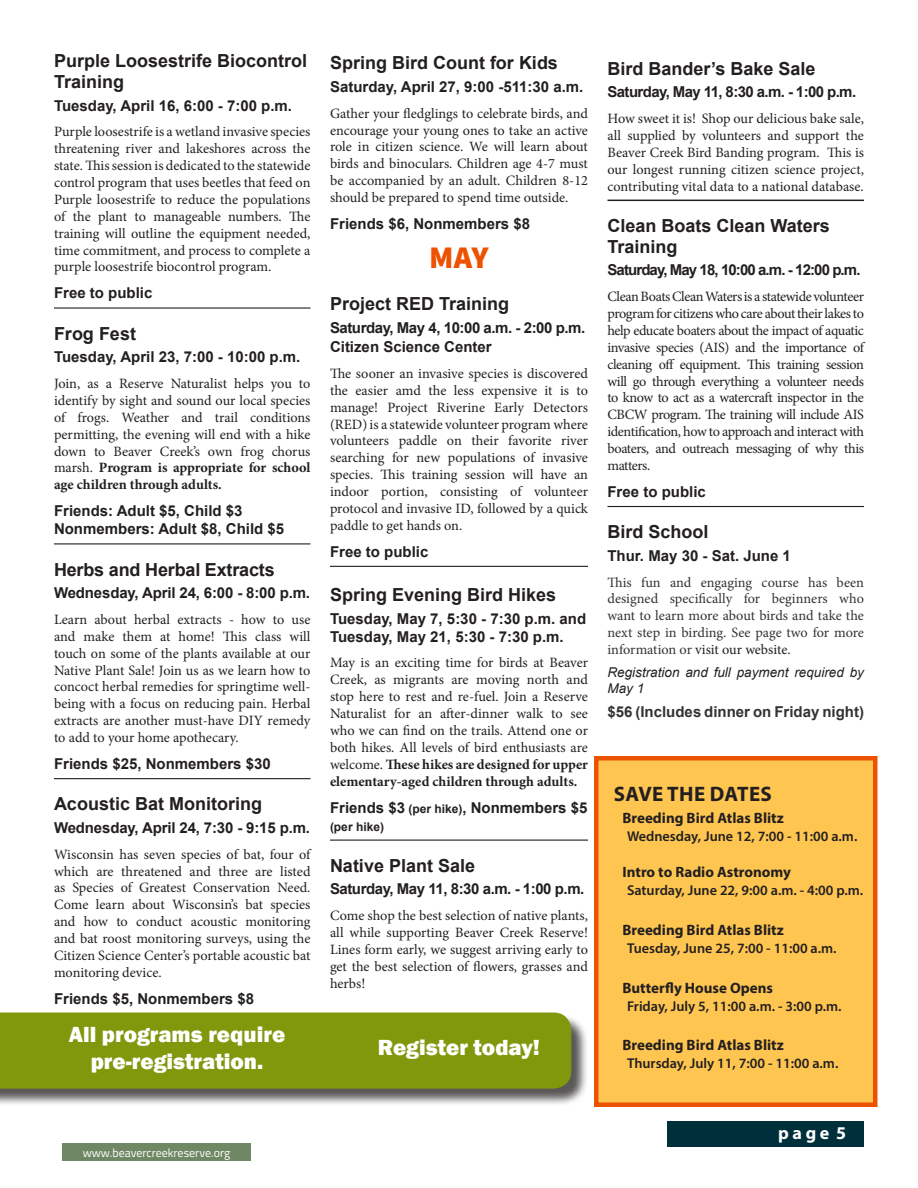
<style>
.page{position:relative;width:918px;height:1188px;background:#fff}
.page>*{position:absolute;margin:0;border:0;box-sizing:border-box;transform-origin:0 0}
.t1{font:900 31.5px "Source Sans Pro";color:#ed5200}
.t2{font:800 22.5px/27px "Franklin Gothic";color:#fff;text-align:center}
.t3{font:700 21px "Myriad Pro";letter-spacing:.02em;color:#231f20}
.t4{font:700 18px/21px "Arial";color:#231f20}
.t5{font:700 18px "Myriad Pro";color:#fff}
.t6{font:700 15px/18px "Arial";color:#231f20}
.t7{font:700 15px "Myriad Pro";color:#231f20}
.t8{font:700 15px "Arial";letter-spacing:-.06em;color:#231f20}
.t9{font:700 15px "Arial";letter-spacing:-.03em;color:#231f20}
.t10{font:700 15px "Arial";letter-spacing:-.04em;color:#231f20}
.t11{font:700 15px "Arial";color:#333}
.t12{font:14.25px/16.8px "Minion Pro";letter-spacing:-.005em;color:#231f20;text-align:justify}
.t13{font:14.25px/16.8px "Minion Pro";letter-spacing:-.005em;color:#333;text-align:justify}
.t14{font:600 14.25px "Myriad Pro";color:#231f20}
.t15{font:italic 13.5px "Arial";color:#222}
.t16{font:italic 13.5px "Arial";color:#231f20}
.t17{font:12px "Titillium";color:#fff}
.t18{font:700 12px "Arial";color:#231f20}
.s1{font-weight:700}
.s2{font-size:12px}
.s3{color:#231f20}
</style>
<div class="page">
<div style="left:62px;top:1144px;width:189px;height:17px;background:#6f8763"></div>
<div style="left:594px;top:756px;width:284px;height:351px;background:#fec550;border:4px solid #ed5200"></div>
<hr style="left:54px;top:307px;width:256px;height:2px;background:#231f20">
<hr style="left:54px;top:543px;width:256px;height:1px;background:#231f20">
<hr style="left:54px;top:778px;width:256px;height:1px;background:#231f20">
<hr style="left:330px;top:566px;width:258px;height:1px;background:#231f20">
<hr style="left:330px;top:840px;width:258px;height:1px;background:#231f20">
<hr style="left:608px;top:200px;width:256px;height:1px;background:#231f20">
<hr style="left:608px;top:506px;width:256px;height:1px;background:#231f20">
<div style="left:0;top:1014px;width:589px;height:93px;background:#231f20;opacity:.75"></div>
<div style="left:0;top:1012px;width:571px;height:77px;background:#81980d"></div>
<div style="left:668px;top:1121px;width:196px;height:26px;background:#002f3c"></div>
<p class="t4" style="left:54px;top:51px;width:255px">Purple Loosestrife Biocontrol<br>Training</p>
<p class="t6" style="left:54px;top:97px;width:240px">Tuesday, April 16, 6:00 - 7:00 p.m.</p>
<p class="t12" style="left:54px;top:124px;width:258px">Purple loosestrife is a wetland invasive species threatening river and lakeshores across the state. This session is dedicated to the statewide control program that uses beetles that feed on Purple loosestrife to reduce the populations of the plant to manageable numbers. The training will outline the equipment needed, time commitment, and process to complete a purple loosestrife biocontrol program.</p>
<p class="t6" style="left:54px;top:285px;width:100px">Free to public</p>
<p class="t4" style="left:54px;top:323px;width:84px">Frog Fest</p>
<p class="t6" style="left:54px;top:348px;width:248px">Tuesday, April 23, 7:00 - 10:00 p.m.</p>
<p class="t12" style="left:54px;top:375px;width:258px">Join, as a Reserve Naturalist helps you to identify by sight and sound our local species of frogs. Weather and trail conditions permitting, the evening will end with a hike down to Beaver Creek’s own frog chorus marsh. <span class="s1">Program is appropriate for school age children through adults.</span></p>
<p class="t6" style="left:54px;top:503px;width:232px">Friends: Adult $5, Child $3<br>Nonmembers: Adult $8, Child $5</p>
<p class="t4" style="left:54px;top:559px;width:222px">Herbs and Herbal Extracts</p>
<p class="t6" style="left:54px;top:584px;width:258px">Wednesday, April 24, 6:00 - 8:00 p.m.</p>
<p class="t12" style="left:54px;top:611px;width:258px">Learn about herbal extracts - how to use and make them at home! This class will touch on some of the plants available at our Native Plant Sale! Join us as we learn how to concoct herbal remedies for springtime well&shy;being with a focus on reducing pain. Herbal extracts are another must-have DIY remedy to add to your home apothecary.</p>
<p class="t6" style="left:54px;top:755px;width:218px">Friends $25, Nonmembers $30</p>
<p class="t4" style="left:54px;top:794px;width:210px">Acoustic Bat Monitoring</p>
<p class="t6" style="left:54px;top:819px;width:258px">Wednesday, April 24, 7:30 - 9:15 p.m.</p>
<p class="t12" style="left:54px;top:846px;width:258px">Wisconsin has seven species of bat, four of which are threatened and three are listed as Species of Greatest Conservation Need.<br>Come learn about Wisconsin’s bat species and how to conduct acoustic monitoring and bat roost monitoring surveys, using the Citizen Science Center’s portable acoustic bat monitoring device.</p>
<p class="t6" style="left:54px;top:990px;width:202px">Friends $5, Nonmembers $8</p>
<h2 class="t2" style="left:69px;top:1021px;width:218px">All programs require pre-registration.</h2>
<p class="t4" style="left:330px;top:53px;width:230px">Spring Bird Count for Kids</p>
<p class="t6" style="left:330px;top:78px;width:255px">Saturday, April 27, 9:00 -511:30 a.m.</p>
<p class="t12" style="left:330px;top:105px;width:260px">Gather your fledglings to celebrate birds, and encourage your young ones to take an active role in citizen science. We will learn about birds and binoculars. Children age 4-7 must be accompanied by an adult. Children 8-12 should be prepared to spend time outside.</p>
<p class="t6" style="left:330px;top:215px;width:202px">Friends $6, Nonmembers $8</p>
<h1 class="t1" style="left:429px;top:236px;width:61px">MAY</h1>
<p class="t4" style="left:330px;top:294px;width:181px">Project RED Training</p>
<p class="t6" style="left:330px;top:318px;width:257px;line-height:19.5px">Saturday, May 4, 10:00 a.m. - 2:00 p.m.<br>Citizen Science Center</p>
<p class="t12" style="left:330px;top:365px;width:260px">The sooner an invasive species is discovered the easier amd the less expensive it is to manage! Project Riverine Early Detectors (RED) is a statewide volunteer program where volunteers paddle on their favorite river searching for new populations of invasive species. This training session will have an indoor portion, consisting of volunteer protocol and invasive ID, followed by a quick paddle to get hands on.</p>
<p class="t6" style="left:330px;top:543px;width:100px">Free to public</p>
<p class="t4" style="left:330px;top:585px;width:228px">Spring Evening Bird Hikes</p>
<p class="t6" style="left:330px;top:610px;width:258px">Tuesday, May 7, 5:30 - 7:30 p.m. and<br>Tuesday, May 21, 5:30 - 7:30 p.m.</p>
<p class="t12" style="left:330px;top:655px;width:260px">May is an exciting time for birds at Beaver Creek, as migrants are moving north and stop here to rest and re-fuel. Join a Reserve Naturalist for an after-dinner walk to see who we can find on the trails. Attend one or both hikes. All levels of bird enthusiasts are welcome. <span class="s1">These hikes are designed for upper elementary-aged children through adults.</span></p>
<p class="t6" style="left:330px;top:799px;width:259px">Friends $3 <span class="s2">(per hike)</span>, Nonmembers $5</p>
<p class="t18" style="left:330px;top:818px;width:56px">(per hike)</p>
<p class="t4" style="left:330px;top:856px;width:147px">Native Plant Sale</p>
<p class="t9" style="left:330px;top:879px;width:256px">Saturday, May 11, 8:30 a.m. - 1:00 p.m.</p>
<p class="t12" style="left:330px;top:907px;width:260px">Come shop the best selection of native plants, all while supporting Beaver Creek Reserve!<br>Lines form early, we suggest arriving early to get the best selection of flowers, grasses and herbs!</p>
<h2 class="t2" style="left:378px;top:1034px;width:164px">Register today!</h2>
<p class="t4" style="left:608px;top:58px;width:210px">Bird Bander’s Bake Sale</p>
<p class="t10" style="left:608px;top:82px;width:250px">Saturday, May 11, 8:30 a.m. - 1:00 p.m.</p>
<p class="t12" style="left:608px;top:110px;width:258px">How sweet it is! Shop our delicious bake sale, all supplied by volunteers and support the Beaver Creek Bird Banding program. This is our longest running citizen science project, contributing vital data to a national database.</p>
<p class="t4" style="left:608px;top:216px;width:224px">Clean Boats Clean Waters<br>Training</p>
<p class="t8" style="left:608px;top:260px;width:255px">Saturday, May 18, 10:00 a.m. - 12:00 p.m.</p>
<p class="t12" style="left:608px;top:288px;width:258px">Clean Boats Clean Waters is a statewide volunteer program for citizens who care about their lakes to help educate boaters about the impact of aquatic invasive species (AIS) and the importance of cleaning off equipment. This training session will go through everything a volunteer needs to know to act as a watercraft inspector in the CBCW program. The training will include AIS identification, how to approach and interact with boaters, and outreach messaging of why this matters.</p>
<p class="t6" style="left:608px;top:483px;width:100px">Free to public</p>
<p class="t4" style="left:608px;top:522px;width:103px">Bird School</p>
<p class="t6" style="left:608px;top:547px;width:185px">Thur. May 30 - Sat. June 1</p>
<p class="t13" style="left:608px;top:574px;width:258px">This fun and engaging course has been designed specifically for beginners who want to learn more about birds and take the next step in birding. See page two for more information or <span class="s3">visit our website.</span></p>
<p class="t15" style="left:608px;top:663px;width:258px">Registration and full payment required by</p>
<p class="t16" style="left:608px;top:680px;width:38px">May 1</p>
<p class="t11" style="left:608px;top:702px;width:258px">$56 (Includes dinner on Friday night)</p>
<h3 class="t3" style="left:614px;top:780px;width:160px">SAVE THE DATES</h3>
<p class="t7" style="left:622px;top:809px;width:163px">Breeding Bird Atlas Blitz</p>
<p class="t14" style="left:627px;top:828px;width:232px">Wednesday, June 12, 7:00 - 11:00 a.m.</p>
<p class="t7" style="left:622px;top:863px;width:170px">Intro to Radio Astronomy</p>
<p class="t14" style="left:627px;top:882px;width:238px">Saturday, June 22, 9:00 a.m. - 4:00 p.m.</p>
<p class="t7" style="left:622px;top:920px;width:163px">Breeding Bird Atlas Blitz</p>
<p class="t14" style="left:627px;top:939px;width:211px">Tuesday, June 25, 7:00 - 11:00 a.m.</p>
<p class="t7" style="left:622px;top:978px;width:152px">Butterfly House Opens</p>
<p class="t14" style="left:627px;top:997px;width:216px">Friday, July 5, 11:00 a.m. - 3:00 p.m.</p>
<p class="t7" style="left:622px;top:1035px;width:163px">Breeding Bird Atlas Blitz</p>
<p class="t14" style="left:627px;top:1054px;width:213px">Thursday, July 11, 7:00 - 11:00 a.m.</p>
<p class="t17" style="left:83px;top:1144px;width:149px">www.beavercreekreserve.org</p>
<p class="t5" style="left:778px;top:1121px;width:69px">page 5</p>
</div>
